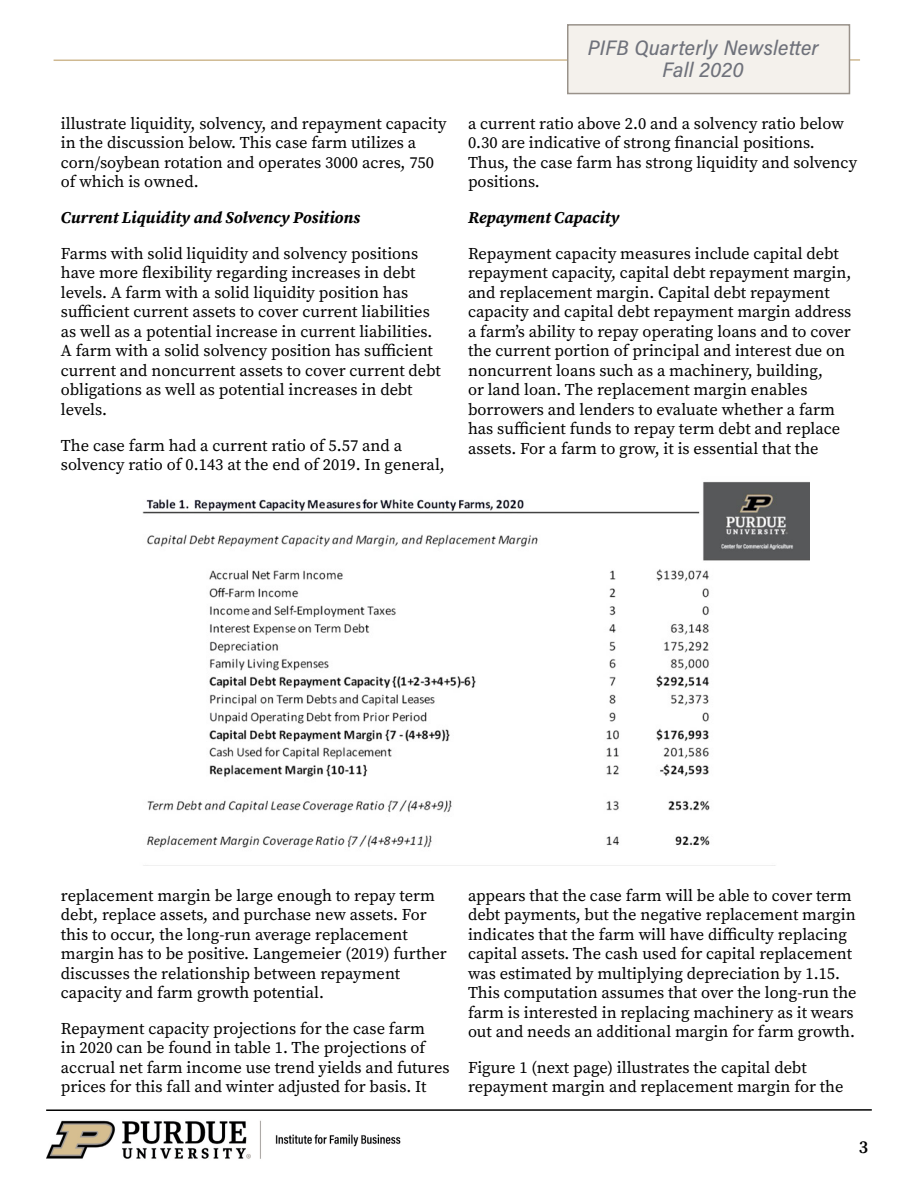
<style>
.page{position:relative;width:918px;height:1188px;background:#fff}
.page>*{position:absolute;margin:0;border:0;box-sizing:border-box;transform-origin:0 0}
.t1{font:21px/22.5px "Acumin Variable Concept";letter-spacing:.005em;color:#6f727b;text-align:center}
.t2{font:18px "Source Serif Variable";color:#000}
.t3{font:16.5px/19.5px "Source Serif Variable";color:#000}
.t4{font:italic 16.5px "Source Serif Variable";letter-spacing:.03em;color:#000}
</style>
<div class="page">
<img style="left:46px;top:1120px;width:355px;height:39px">
<hr style="left:46px;top:1109px;width:826px;height:2px;background:#000">
<hr style="left:54px;top:59px;width:806px;height:2px;background:#cfb991">
<div style="left:568px;top:25px;width:281px;height:69px;background:#f4f1ec"></div>
<div style="left:567px;top:24px;width:283px;height:70px;border:2px solid #99928a"></div>
<img style="left:142px;top:481px;width:668px;height:367px">
<p class="t3" style="left:61px;top:114px;width:387px">illustrate liquidity, solvency, and repayment capacity in the discussion below. This case farm utilizes a corn/soybean rotation and operates 3000 acres, 750 of which is owned.</p>
<p class="t4" style="left:61px;top:206px;width:300px">Current Liquidity and Solvency Positions</p>
<p class="t3" style="left:61px;top:244px;width:381px">Farms with solid liquidity and solvency positions have more flexibility regarding increases in debt levels. A farm with a solid liquidity position has sufficient current assets to cover current liabilities as well as a potential increase in current liabilities.<br>A farm with a solid solvency position has sufficient current and noncurrent assets to cover current debt obligations as well as potential increases in debt levels.</p>
<p class="t3" style="left:61px;top:435px;width:386px">The case farm had a current ratio of 5.57 and a solvency ratio of 0.143 at the end of 2019. In general,</p>
<p class="t1" style="left:588px;top:35px;width:232px">PIFB Quarterly Newsletter<br>Fall 2020</p>
<p class="t3" style="left:468px;top:114px;width:391px">a current ratio above 2.0 and a solvency ratio below 0.30 are indicative of strong financial positions.<br>Thus, the case farm has strong liquidity and solvency positions.</p>
<p class="t4" style="left:468px;top:206px;width:152px">Repayment Capacity</p>
<p class="t3" style="left:468px;top:244px;width:385px">Repayment capacity measures include capital debt repayment capacity, capital debt repayment margin, and replacement margin. Capital debt repayment capacity and capital debt repayment margin address a farm’s ability to repay operating loans and to cover the current portion of principal and interest due on noncurrent loans such as a machinery, building,<br>or land loan. The replacement margin enables borrowers and lenders to evaluate whether a farm has sufficient funds to repay term debt and replace assets. For a farm to grow, it is essential that the</p>
<p class="t3" style="left:61px;top:885px;width:387px">replacement margin be large enough to repay term debt, replace assets, and purchase new assets. For this to occur, the long-run average replacement margin has to be positive. Langemeier (2019) further discusses the relationship between repayment capacity and farm growth potential.</p>
<p class="t3" style="left:61px;top:1019px;width:390px">Repayment capacity projections for the case farm<br>in 2020 can be found in table 1. The projections of accrual net farm income use trend yields and futures prices for this fall and winter adjusted for basis. It</p>
<p class="t3" style="left:468px;top:885px;width:390px">appears that the case farm will be able to cover term debt payments, but the negative replacement margin indicates that the farm will have difficulty replacing capital assets. The cash used for capital replacement was estimated by multiplying depreciation by 1.15.<br>This computation assumes that over the long-run the farm is interested in replacing machinery as it wears out and needs an additional margin for farm growth.</p>
<p class="t3" style="left:468px;top:1058px;width:377px">Figure 1 (next page) illustrates the capital debt repayment margin and replacement margin for the</p>
<p class="t2" style="left:859px;top:1135px;width:10px">3</p>
</div>
